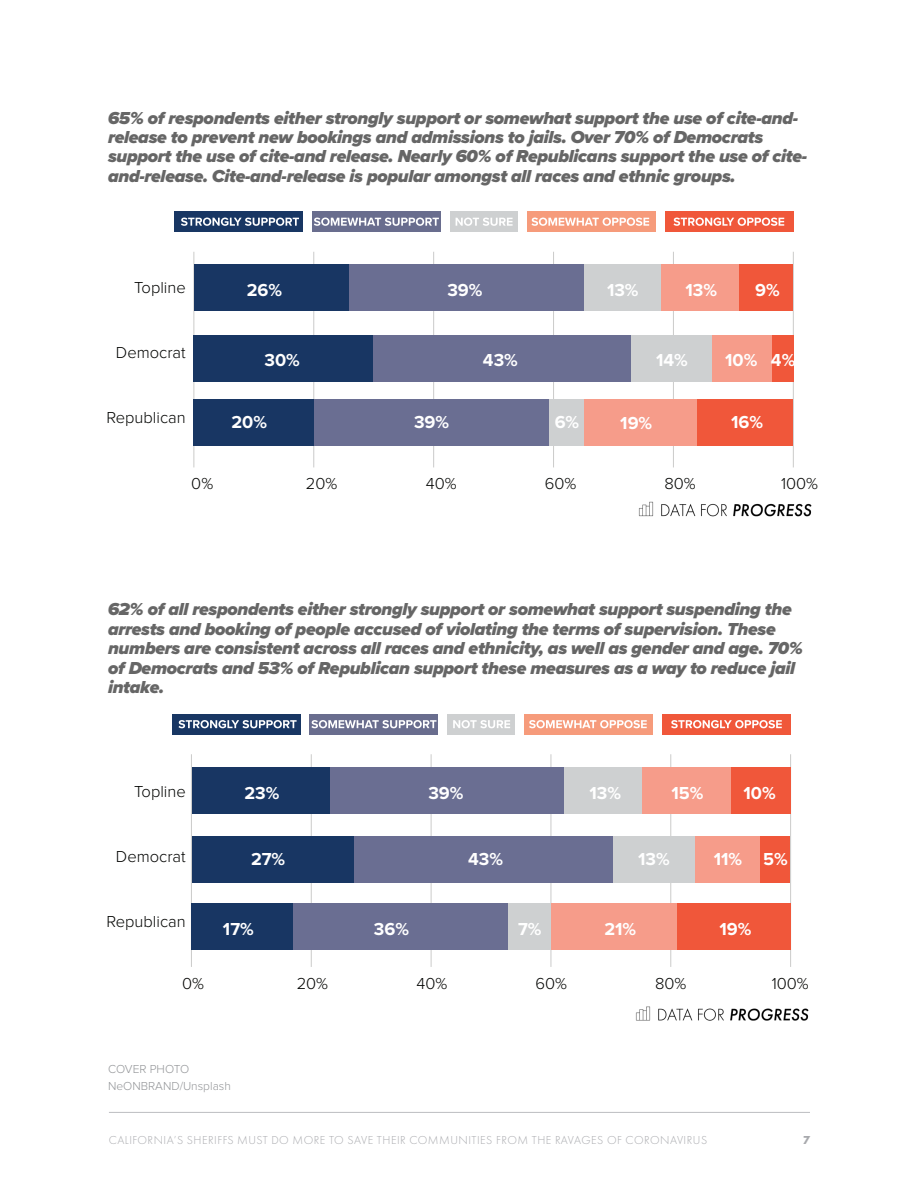
<style>
.page{position:relative;width:918px;height:1188px;background:#fff}
.page>*{position:absolute;margin:0;border:0;box-sizing:border-box;transform-origin:0 0}
.figure_body_header{font:italic 900 18px/19.4px "Proxima Nova";letter-spacing:-.02em;color:#666}
.t1{font:700 18px "Proxima Nova";color:#fff}
.t2{font:300 16.5px "Proxima Nova";color:#040503}
.t3{font:300 12px "Futura PT";letter-spacing:.04em;color:#a8a9ad}
.t4{font:300 12px/16.5px "Proxima Nova";color:#939598}
.t5{font:300 12px "Proxima Nova";color:#fff}
.t6{font:700 12px "Futura PT";color:#a8a9ad}
</style>
<div class="page">
<hr style="left:109px;top:1112px;width:701px;height:1px;background:#bcbdc0">
<hr style="left:194px;top:252px;width:1px;height:215px;background:#cbcbca">
<hr style="left:313px;top:252px;width:1px;height:215px;background:#cbcbca">
<hr style="left:433px;top:252px;width:1px;height:215px;background:#cbcbca">
<hr style="left:553px;top:252px;width:1px;height:215px;background:#cbcbca">
<hr style="left:673px;top:252px;width:1px;height:215px;background:#cbcbca">
<hr style="left:793px;top:252px;width:1px;height:215px;background:#cbcbca">
<div style="left:175px;top:212px;width:128px;height:20px;background:#183663"></div>
<svg style="left:181px;top:218px;width:118px;height:8px"></svg>
<div style="left:450px;top:212px;width:67px;height:20px;background:#ced0d1"></div>
<svg style="left:456px;top:218px;width:57px;height:8px"></svg>
<div style="left:312px;top:212px;width:128px;height:20px;background:#696d8e"></div>
<svg style="left:314px;top:218px;width:125px;height:8px"></svg>
<div style="left:527px;top:212px;width:128px;height:20px;background:#f69b7b"></div>
<svg style="left:532px;top:218px;width:117px;height:8px"></svg>
<div style="left:665px;top:212px;width:128px;height:20px;background:#f0573a"></div>
<svg style="left:674px;top:218px;width:110px;height:8px"></svg>
<div style="left:194px;top:265px;width:156px;height:46px;background:#183663"></div>
<div style="left:350px;top:265px;width:234px;height:46px;background:#6a6e92"></div>
<div style="left:584px;top:265px;width:78px;height:46px;background:#ced0d1"></div>
<div style="left:661px;top:265px;width:78px;height:46px;background:#f69c8a"></div>
<div style="left:739px;top:265px;width:54px;height:46px;background:#f0573a"></div>
<div style="left:193px;top:335px;width:180px;height:46px;background:#183663"></div>
<div style="left:630px;top:335px;width:84px;height:46px;background:#ced0d1"></div>
<div style="left:373px;top:335px;width:258px;height:46px;background:#6a6e92"></div>
<div style="left:193px;top:400px;width:121px;height:46px;background:#183663"></div>
<div style="left:314px;top:400px;width:236px;height:46px;background:#6a6e92"></div>
<div style="left:549px;top:400px;width:36px;height:46px;background:#ced0d1"></div>
<div style="left:584px;top:400px;width:114px;height:46px;background:#f69c8a"></div>
<div style="left:697px;top:400px;width:96px;height:46px;background:#f0573a"></div>
<div style="left:770px;top:335px;width:24px;height:46px;background:#f0573a"></div>
<div style="left:712px;top:335px;width:60px;height:46px;background:#f69c8a"></div>
<img style="left:638px;top:501px;width:174px;height:16px">
<hr style="left:191px;top:754px;width:1px;height:213px;background:#cbcbca">
<hr style="left:311px;top:754px;width:1px;height:213px;background:#cbcbca">
<hr style="left:431px;top:754px;width:1px;height:213px;background:#cbcbca">
<hr style="left:551px;top:754px;width:1px;height:213px;background:#cbcbca">
<hr style="left:670px;top:754px;width:1px;height:213px;background:#cbcbca">
<hr style="left:790px;top:754px;width:1px;height:213px;background:#cbcbca">
<div style="left:172px;top:714px;width:128px;height:21px;background:#183663"></div>
<svg style="left:179px;top:720px;width:118px;height:8px"></svg>
<div style="left:448px;top:714px;width:67px;height:21px;background:#ced0d1"></div>
<svg style="left:453px;top:720px;width:57px;height:8px"></svg>
<div style="left:310px;top:714px;width:128px;height:21px;background:#696d8e"></div>
<svg style="left:311px;top:720px;width:125px;height:8px"></svg>
<div style="left:525px;top:714px;width:128px;height:21px;background:#f69b7b"></div>
<svg style="left:529px;top:720px;width:118px;height:8px"></svg>
<div style="left:663px;top:714px;width:128px;height:21px;background:#f0573a"></div>
<svg style="left:671px;top:720px;width:111px;height:8px"></svg>
<div style="left:564px;top:767px;width:78px;height:47px;background:#ced0d1"></div>
<div style="left:192px;top:767px;width:138px;height:47px;background:#183663"></div>
<div style="left:330px;top:767px;width:234px;height:47px;background:#6a6e92"></div>
<div style="left:642px;top:767px;width:90px;height:47px;background:#f69c8a"></div>
<div style="left:731px;top:767px;width:60px;height:47px;background:#f0573a"></div>
<div style="left:694px;top:836px;width:66px;height:46px;background:#f69c8a"></div>
<div style="left:613px;top:836px;width:81px;height:46px;background:#ced0d1"></div>
<div style="left:353px;top:836px;width:260px;height:46px;background:#6a6e92"></div>
<div style="left:760px;top:836px;width:30px;height:46px;background:#f0573a"></div>
<div style="left:192px;top:836px;width:162px;height:46px;background:#183663"></div>
<div style="left:191px;top:904px;width:102px;height:46px;background:#183663"></div>
<div style="left:293px;top:904px;width:216px;height:46px;background:#6a6e92"></div>
<div style="left:508px;top:904px;width:43px;height:46px;background:#ced0d1"></div>
<div style="left:551px;top:904px;width:126px;height:46px;background:#f69c8a"></div>
<div style="left:677px;top:904px;width:114px;height:46px;background:#f0573a"></div>
<img style="left:635px;top:1006px;width:174px;height:15px">
<p class="figure_body_header" style="left:108px;top:108px;width:701px">65% of respondents either strongly support or somewhat support the use of cite-and&shy;release to prevent new bookings and admissions to jails. Over 70% of Democrats support the use of cite-and release. Nearly 60% of Republicans support the use of cite&shy;and-release. Cite-and-release is popular amongst all races and ethnic groups.</p>
<p class="t2" style="left:134px;top:280px;width:53px">Topline</p>
<p class="t1" style="left:247px;top:280px;width:37px">26%</p>
<p class="t1" style="left:447px;top:280px;width:37px">39%</p>
<p class="t1" style="left:607px;top:280px;width:33px">13%</p>
<p class="t1" style="left:685px;top:280px;width:33px">13%</p>
<p class="t1" style="left:755px;top:280px;width:26px">9%</p>
<p class="t5" style="left:735px;top:287px;width:47px">OPPOSE</p>
<p class="t2" style="left:116px;top:345px;width:71px">Democrat</p>
<p class="t5" style="left:735px;top:351px;width:47px">OPPOSE</p>
<p class="t1" style="left:264px;top:349px;width:37px">30%</p>
<p class="t1" style="left:483px;top:349px;width:36px">43%</p>
<p class="t1" style="left:656px;top:349px;width:33px">14%</p>
<p class="t1" style="left:725px;top:349px;width:34px">10%</p>
<p class="t1" style="left:771px;top:349px;width:26px">4%</p>
<p class="t2" style="left:107px;top:410px;width:81px">Republican</p>
<p class="t1" style="left:232px;top:412px;width:37px">20%</p>
<p class="t1" style="left:414px;top:412px;width:37px">39%</p>
<p class="t1" style="left:555px;top:412px;width:26px">6%</p>
<p class="t1" style="left:731px;top:412px;width:33px">16%</p>
<p class="t1" style="left:620px;top:412px;width:33px">19%</p>
<p class="t2" style="left:191px;top:476px;width:23px">0%</p>
<p class="t2" style="left:306px;top:476px;width:33px">20%</p>
<p class="t2" style="left:426px;top:476px;width:32px">40%</p>
<p class="t2" style="left:545px;top:476px;width:33px">60%</p>
<p class="t2" style="left:664px;top:476px;width:33px">80%</p>
<p class="t2" style="left:781px;top:476px;width:39px">100%</p>
<p class="figure_body_header" style="left:108px;top:599px;width:696px">62% of all respondents either strongly support or somewhat support suspending the arrests and booking of people accused of violating the terms of supervision. These numbers are consistent across all races and ethnicity, as well as gender and age. 70% of Democrats and 53% of Republican support these measures as a way to reduce jail intake.</p>
<p class="t2" style="left:134px;top:784px;width:53px">Topline</p>
<p class="t2" style="left:116px;top:849px;width:71px">Democrat</p>
<p class="t2" style="left:107px;top:914px;width:81px">Republican</p>
<p class="t1" style="left:244px;top:782px;width:36px">23%</p>
<p class="t1" style="left:428px;top:782px;width:37px">39%</p>
<p class="t1" style="left:590px;top:782px;width:33px">13%</p>
<p class="t1" style="left:671px;top:782px;width:33px">15%</p>
<p class="t1" style="left:744px;top:782px;width:34px">10%</p>
<p class="t1" style="left:251px;top:849px;width:36px">27%</p>
<p class="t1" style="left:468px;top:849px;width:36px">43%</p>
<p class="t1" style="left:638px;top:849px;width:33px">13%</p>
<p class="t1" style="left:714px;top:849px;width:76px">11% 5%</p>
<p class="t5" style="left:733px;top:854px;width:47px">OPPOSE</p>
<p class="t1" style="left:374px;top:918px;width:37px">36%</p>
<p class="t1" style="left:518px;top:918px;width:25px">7%</p>
<p class="t1" style="left:719px;top:918px;width:33px">19%</p>
<p class="t1" style="left:223px;top:918px;width:32px">17%</p>
<p class="t1" style="left:604px;top:918px;width:33px">21%</p>
<p class="t2" style="left:182px;top:976px;width:23px">0%</p>
<p class="t2" style="left:297px;top:976px;width:33px">20%</p>
<p class="t2" style="left:416px;top:976px;width:32px">40%</p>
<p class="t2" style="left:536px;top:976px;width:33px">60%</p>
<p class="t2" style="left:655px;top:976px;width:33px">80%</p>
<p class="t2" style="left:772px;top:976px;width:39px">100%</p>
<p class="t4" style="left:108px;top:1062px;width:124px">COVER PHOTO<br>NeONBRAND/Unsplash</p>
<p class="t3" style="left:109px;top:1133px;width:600px">CALIFORNIA’S SHERIFFS MUST DO MORE TO SAVE THEIR COMMUNITIES FROM THE RAVAGES OF CORONAVIRUS</p>
<p class="t6" style="left:803px;top:1132px;width:9px">7</p>
</div>
